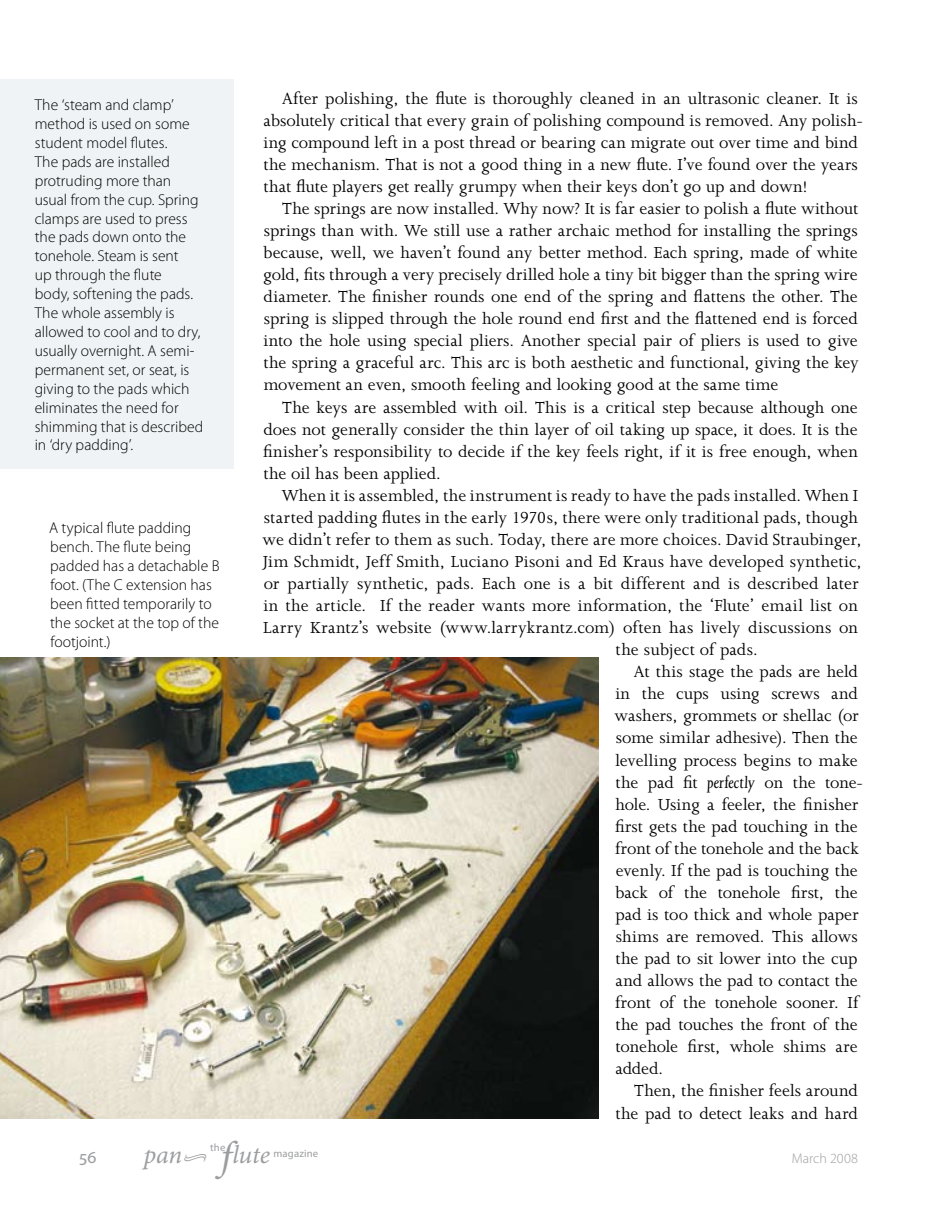
<style>
.page{position:relative;width:938px;height:1221px;background:#fff}
.page>*{position:absolute;margin:0;border:0;box-sizing:border-box;transform-origin:0 0}
.t1{font:italic 25.72px "Minion Pro";letter-spacing:-.005em;color:#9c9d9f}
.t2{font:18.38px/22.1px "Joanna MT Std";letter-spacing:.005em;color:#000;text-align:justify}
.t3{font:18.38px "Myriad Pro";color:#9c9d9f}
.t4{font:300 15.75px/18.9px "Myriad Pro";color:#000}
.t5{font:300 14px "Myriad Pro";color:#9c9d9f}
.t6{font:10.67px "Myriad Pro";letter-spacing:.015em;color:#9c9d9f}
.s1{font-style:italic}
.s2{font-size:39.9px}
.s3{font-size:15.05px}
</style>
<div class="page">
<div style="left:0;top:79px;width:233px;height:390px;background:#eff3f5"></div>
<img style="left:0;top:657px;width:599px;height:461px">
<p class="t4" style="left:35px;top:96px;width:170px">The ‘steam and clamp’ method is used on some student model flutes.<br>The pads are installed protruding more than usual from the cup. Spring clamps are used to press the pads down onto the tonehole. Steam is sent<br>up through the flute<br>body, softening the pads.<br>The whole assembly is allowed to cool and to dry, usually overnight. A semi&shy;permanent set, or seat, is giving to the pads which eliminates the need for shimming that is described in ‘dry padding’.</p>
<p class="t4" style="left:49px;top:519px;width:172px">A typical flute padding bench. The flute being padded has a detachable B foot. (The C extension has been fitted temporarily to the socket at the top of the footjoint.)</p>
<p class="t2" style="left:263px;top:87px;width:601px;text-align:left;text-indent:19px">After polishing, the flute is thoroughly cleaned in an ultrasonic cleaner. It is absolutely critical that every grain of polishing compound is removed. Any polish&shy;ing compound left in a post thread or bearing can migrate out over time and bind the mechanism. That is not a good thing in a new flute. I’ve found over the years that flute players get really grumpy when their keys don’t go up and down!</p>
<p class="t2" style="left:263px;top:197px;width:597px;text-indent:19px">The springs are now installed. Why now? It is far easier to polish a flute without springs than with. We still use a rather archaic method for installing the springs because, well, we haven’t found any better method. Each spring, made of white gold, fits through a very precisely drilled hole a tiny bit bigger than the spring wire diameter. The finisher rounds one end of the spring and flattens the other. The spring is slipped through the hole round end first and the flattened end is forced into the hole using special pliers. Another special pair of pliers is used to give the spring a graceful arc. This arc is both aesthetic and functional, giving the key movement an even, smooth feeling and looking good at the same time</p>
<p class="t2" style="left:263px;top:396px;width:596px;text-indent:19px">The keys are assembled with oil. This is a critical step because although one does not generally consider the thin layer of oil taking up space, it does. It is the finisher’s responsibility to decide if the key feels right, if it is free enough, when the oil has been applied.</p>
<p class="t2" style="left:282px;top:484px;width:578px">When it is assembled, the instrument is ready to have the pads installed. When I</p>
<p class="t2" style="left:264px;top:506px;width:595px">started padding flutes in the early 1970s, there were only traditional pads, though</p>
<p class="t2" style="left:262px;top:528px;width:600px">we didn’t refer to them as such. Today, there are more choices. David Straubinger,</p>
<p class="t2" style="left:263px;top:550px;width:600px">Jim Schmidt, Jeff Smith, Luciano Pisoni and Ed Kraus have developed synthetic,</p>
<p class="t2" style="left:264px;top:572px;width:596px">or partially synthetic, pads. Each one is a bit different and is described later</p>
<p class="t2" style="left:263px;top:594px;width:596px">in the article. If the reader wants more information, the ‘Flute’ email list on</p>
<p class="t2" style="left:263px;top:616px;width:596px">Larry Krantz’s website (www.larrykrantz.com) often has lively discussions on</p>
<p class="t2" style="left:615px;top:638px;width:144px">the subject of pads.</p>
<p class="t2" style="left:634px;top:661px;width:225px">At this stage the pads are held</p>
<p class="t2" style="left:615px;top:683px;width:244px">in the cups using screws and</p>
<p class="t2" style="left:614px;top:705px;width:246px">washers, grommets or shellac (or</p>
<p class="t2" style="left:616px;top:727px;width:243px">some similar adhesive). Then the</p>
<p class="t2" style="left:615px;top:749px;width:244px">levelling process begins to make</p>
<p class="t2" style="left:615px;top:771px;width:249px">the pad fit <span class="s1">perfectly</span> on the tone-</p>
<p class="t2" style="left:615px;top:793px;width:245px">hole. Using a feeler, the finisher</p>
<p class="t2" style="left:615px;top:815px;width:244px">first gets the pad touching in the</p>
<p class="t2" style="left:615px;top:837px;width:245px">front of the tonehole and the back</p>
<p class="t2" style="left:615px;top:859px;width:243px">evenly. If the pad is touching the</p>
<p class="t2" style="left:615px;top:881px;width:244px">back of the tonehole first, the</p>
<p class="t2" style="left:615px;top:903px;width:245px">pad is too thick and whole paper</p>
<p class="t2" style="left:616px;top:925px;width:243px">shims are removed. This allows</p>
<p class="t2" style="left:615px;top:947px;width:243px">the pad to sit lower into the cup</p>
<p class="t2" style="left:615px;top:969px;width:243px">and allows the pad to contact the</p>
<p class="t2" style="left:615px;top:991px;width:245px">front of the tonehole sooner. If</p>
<p class="t2" style="left:615px;top:1013px;width:244px">the pad touches the front of the</p>
<p class="t2" style="left:615px;top:1035px;width:244px">tonehole first, whole shims are</p>
<p class="t2" style="left:615px;top:1057px;width:49px">added.</p>
<p class="t2" style="left:634px;top:1079px;width:225px">Then, the finisher feels around</p>
<p class="t2" style="left:615px;top:1102px;width:244px">the pad to detect leaks and hard</p>
<h1 class="t1" style="left:221px;top:1136px;width:51px"><span class="s2">f</span>lute</h1>
<p class="t6" style="left:210px;top:1141px;width:17px">the</p>
<p class="t3" style="left:79px;top:1145px;width:19px">56</p>
<h1 class="t1" style="left:144px;top:1136px;width:65px">pan<span class="s3">•</span></h1>
<p class="t5" style="left:792px;top:1150px;width:67px">March 2008</p>
<p class="t6" style="left:273px;top:1146px;width:46px">magazine</p>
</div>
